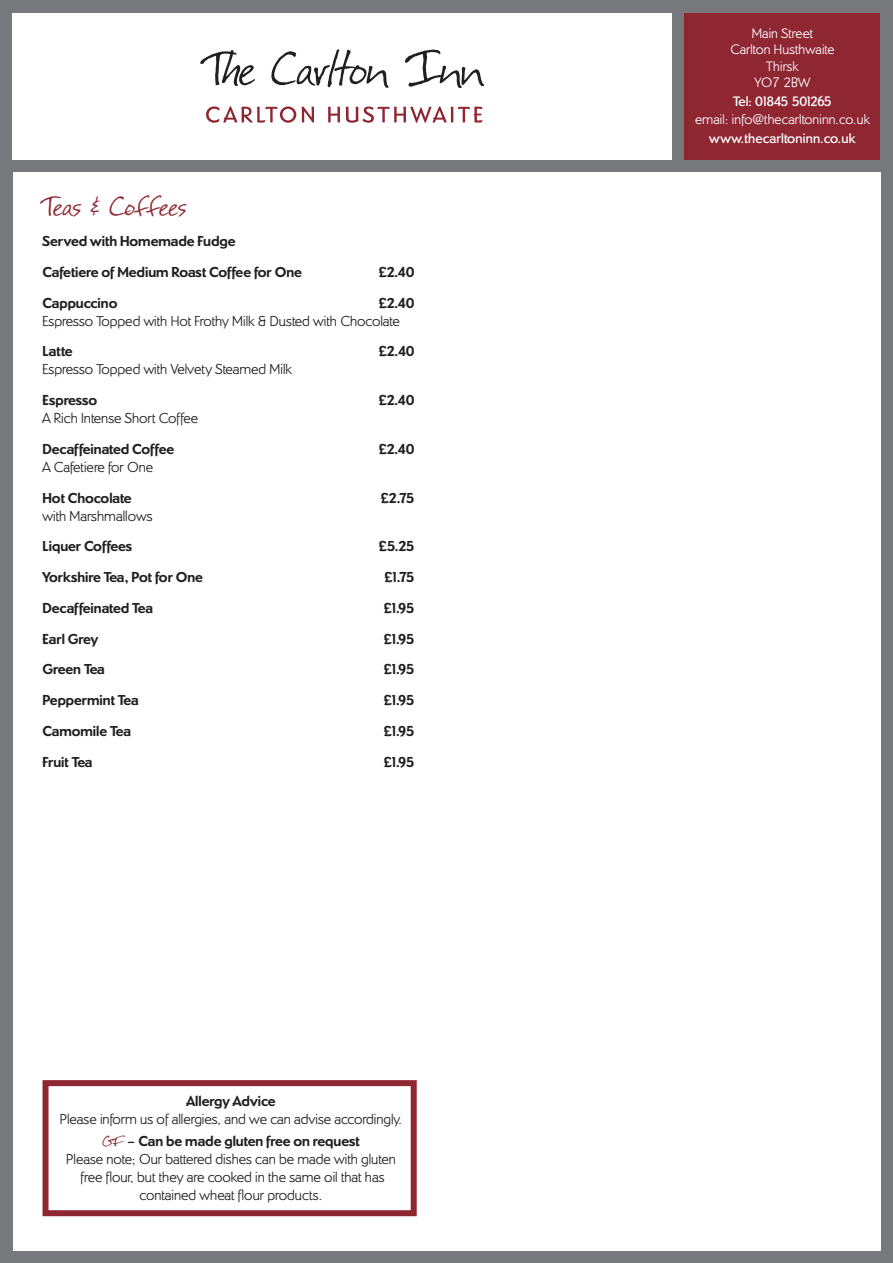
<style>
.page{position:relative;width:893px;height:1263px;background:#76787b}
.page>*{position:absolute;margin:0;border:0;box-sizing:border-box;transform-origin:0 0}
.t1{font:27px "Festus";color:#8f2733}
.t2{font:300 15px/18px "Dundee";color:#231f20;text-align:center}
.t3{font:700 15px "Dundee";color:#231f20}
.t4{font:300 14.25px/16.5px "Dundee";letter-spacing:.01em;color:#fff;text-align:center}
.t5{font:500 14.25px "Dundee";letter-spacing:.01em;color:#fff}
.t6{font:500 14.25px "Dundee";letter-spacing:-.075em;color:#fff}
.s1{font-weight:700}
.s2{font-family:"Festus";font-weight:400;color:#8f2733}
</style>
<div class="page">
<div style="left:13px;top:13px;width:659px;height:146px;background:#fff"></div>
<svg style="left:206px;top:106px;width:90px;height:17px"></svg>
<svg style="left:302px;top:107px;width:12px;height:15px"></svg>
<svg style="left:328px;top:107px;width:12px;height:15px"></svg>
<svg style="left:346px;top:106px;width:136px;height:17px"></svg>
<svg style="left:200px;top:50px;width:55px;height:36px"></svg>
<svg style="left:271px;top:49px;width:118px;height:39px"></svg>
<svg style="left:405px;top:50px;width:79px;height:38px"></svg>
<div style="left:13px;top:172px;width:867px;height:1078px;background:#fff"></div>
<div style="left:685px;top:13px;width:195px;height:146px;background:#8f2733"></div>
<div style="left:43px;top:1080px;width:374px;height:136px;border:6px solid #8f2733"></div>
<p class="t1" style="left:43px;top:190px;width:145px">Teas &amp; Coffees</p>
<p class="t3" style="left:43px;top:231px;width:195px">Served with Homemade Fudge</p>
<p class="t3" style="left:43px;top:261px;width:261px">Cafetiere of Medium Roast Coffee for One</p>
<p class="t3" style="left:378px;top:261px;width:38px">£2.40</p>
<p class="t3" style="left:43px;top:292px;width:76px">Cappuccino</p>
<p class="t2" style="left:43px;top:293px;width:373px;text-align:left;text-indent:336px"><span class="s1">£2.40<br></span>Espresso Topped with Hot Frothy Milk &amp; Dusted with Chocolate</p>
<p class="t3" style="left:43px;top:341px;width:32px">Latte</p>
<p class="t3" style="left:378px;top:341px;width:38px">£2.40</p>
<p class="t2" style="left:43px;top:360px;width:251px">Espresso Topped with Velvety Steamed Milk</p>
<p class="t3" style="left:43px;top:390px;width:56px">Espresso</p>
<p class="t3" style="left:378px;top:390px;width:38px">£2.40</p>
<p class="t2" style="left:43px;top:408px;width:157px">A Rich Intense Short Coffee</p>
<p class="t3" style="left:43px;top:438px;width:133px">Decaffeinated Coffee</p>
<p class="t3" style="left:378px;top:438px;width:38px">£2.40</p>
<p class="t2" style="left:43px;top:457px;width:112px">A Cafetiere for One</p>
<p class="t3" style="left:43px;top:487px;width:91px">Hot Chocolate</p>
<p class="t3" style="left:380px;top:487px;width:36px">£2.75</p>
<p class="t2" style="left:43px;top:506px;width:112px">with Marshmallows</p>
<p class="t3" style="left:43px;top:536px;width:91px">Liquer Coffees</p>
<p class="t3" style="left:379px;top:536px;width:37px">£5.25</p>
<p class="t3" style="left:43px;top:567px;width:162px">Yorkshire Tea, Pot for One</p>
<p class="t3" style="left:384px;top:567px;width:32px">£1.75</p>
<p class="t3" style="left:43px;top:598px;width:112px">Decaffeinated Tea</p>
<p class="t3" style="left:383px;top:598px;width:33px">£1.95</p>
<p class="t3" style="left:43px;top:628px;width:57px">Earl Grey</p>
<p class="t3" style="left:383px;top:628px;width:33px">£1.95</p>
<p class="t3" style="left:43px;top:659px;width:64px">Green Tea</p>
<p class="t3" style="left:383px;top:659px;width:33px">£1.95</p>
<p class="t3" style="left:43px;top:690px;width:98px">Peppermint Tea</p>
<p class="t3" style="left:383px;top:690px;width:33px">£1.95</p>
<p class="t3" style="left:43px;top:721px;width:90px">Camomile Tea</p>
<p class="t3" style="left:383px;top:721px;width:33px">£1.95</p>
<p class="t3" style="left:43px;top:751px;width:51px">Fruit Tea</p>
<p class="t3" style="left:383px;top:751px;width:33px">£1.95</p>
<p class="t2" style="left:60px;top:1091px;width:344px"><span class="s1">Allergy Advice<br></span>Please inform us of allergies, and we can advise accordingly.</p>
<p class="t2" style="left:66px;top:1131px;width:331px"><span class="s2">GF</span> <span class="s1">– Can be made gluten free on request<br></span>Please note; Our battered dishes can be made with gluten free flour, but they are cooked in the same oil that has contained wheat flour products.</p>
<p class="t4" style="left:730px;top:24px;width:106px">Main Street<br>Carlton Husthwaite<br>Thirsk<br>YO7 2BW</p>
<p class="t6" style="left:733px;top:91px;width:100px">Tel: 01845 501265</p>
<p class="t4" style="left:695px;top:111px;width:176px">email: info@thecarltoninn.co.uk</p>
<p class="t5" style="left:709px;top:129px;width:148px">www.thecarltoninn.co.uk</p>
</div>
